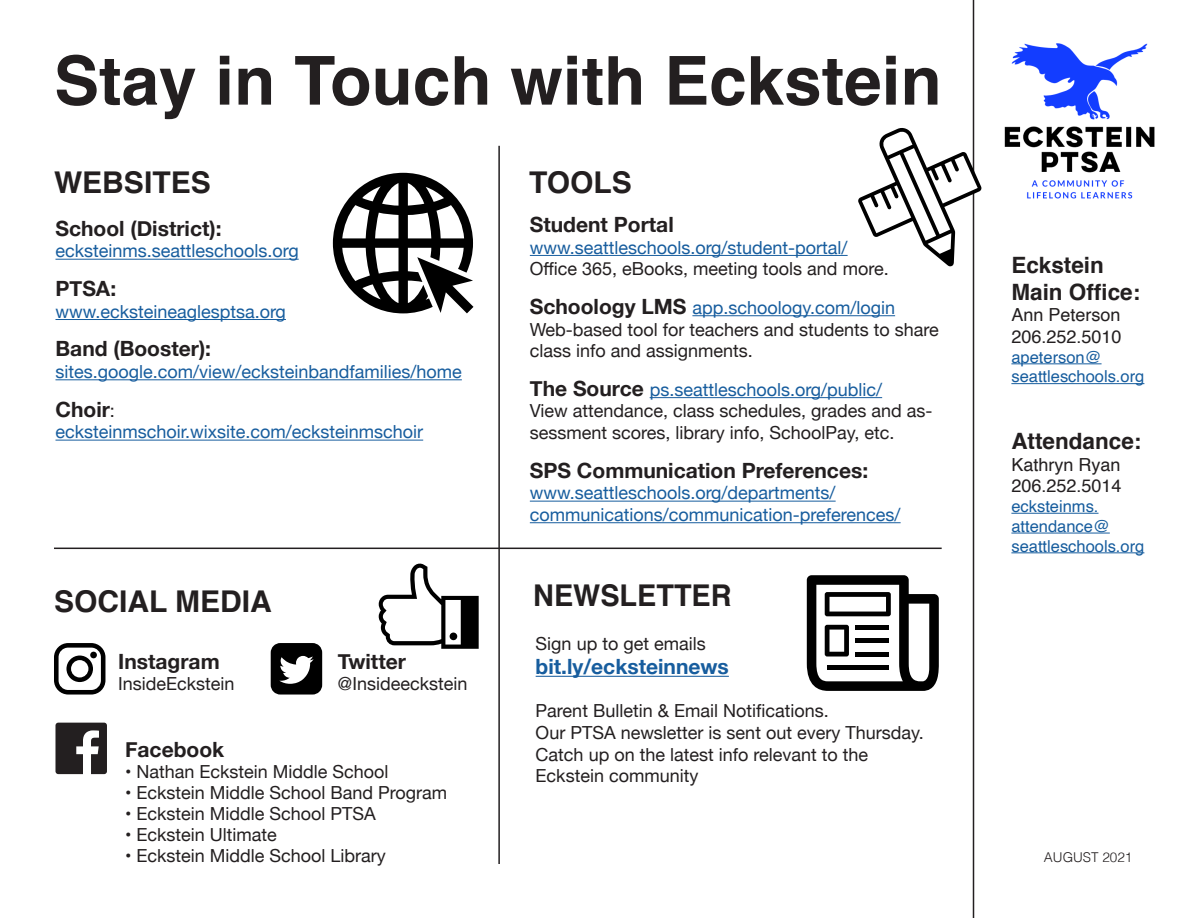
<style>
.page{position:relative;width:1188px;height:918px;background:#fff}
.page>*{position:absolute;margin:0;border:0;box-sizing:border-box;transform-origin:0 0}
.t1{font:700 67.5px "Helvetica";color:#231f20}
.t2{font:700 30px "Helvetica";color:#231f20}
.t3{font:700 30px "Helvetica";color:#231f20;scale:.96 1}
.t4{font:700 22.5px "Helvetica";color:#231f20}
.t5{font:700 21px "Helvetica Neue";color:#231f20}
.t6{font:700 21px "Helvetica Neue";color:#175d9e}
.t7{font:18px/21.6px "Helvetica Neue";color:#231f20}
.t8{font:18px/21.6px "Helvetica Neue";color:#175d9e}
.t9{font:18px "Helvetica";color:#231f20}
.t10{font:16.5px/19.8px "Helvetica";color:#175d9e}
.t11{font:300 13.5px "Helvetica";color:#231f20}
.s1{font-weight:400;font-size:18px}
.s2{color:#231f20}
.s3{font-weight:700;font-size:21px;color:#231f20}
</style>
<div class="page">
<hr style="left:1011px;top:363px;width:91px;height:1px;background:#175d9e">
<hr style="left:1011px;top:383px;width:133px;height:1px;background:#175d9e">
<hr style="left:1011px;top:513px;width:88px;height:1px;background:#175d9e">
<hr style="left:1011px;top:533px;width:99px;height:1px;background:#175d9e">
<hr style="left:1011px;top:552px;width:133px;height:1px;background:#175d9e">
<hr style="left:973px;top:0;width:1px;height:918px;background:#231f20">
<hr style="left:498px;top:146px;width:2px;height:718px;background:#231f20">
<hr style="left:54px;top:548px;width:888px;height:1px;background:#231f20">
<svg style="left:333px;top:173px;width:141px;height:140px"></svg>
<svg style="left:807px;top:575px;width:132px;height:116px"></svg>
<div style="left:855px;top:625px;width:33px;height:5px;background:#000"></div>
<div style="left:855px;top:638px;width:33px;height:5px;background:#000"></div>
<hr style="left:855px;top:652px;width:33px;height:4px;background:#000">
<div style="left:827px;top:665px;width:61px;height:5px;background:#000"></div>
<svg style="left:379px;top:563px;width:100px;height:86px"></svg>
<div style="left:450px;top:633px;width:7px;height:7px;background:#000;border-radius:50%"></div>
<hr style="left:56px;top:259px;width:243px;height:1px;background:#175d9e">
<hr style="left:56px;top:319px;width:230px;height:1px;background:#175d9e">
<hr style="left:56px;top:379px;width:406px;height:1px;background:#175d9e">
<hr style="left:56px;top:440px;width:367px;height:1px;background:#175d9e">
<hr style="left:536px;top:676px;width:193px;height:1px;background:#175d9e">
<hr style="left:530px;top:255px;width:318px;height:1px;background:#175d9e">
<hr style="left:692px;top:315px;width:203px;height:1px;background:#175d9e">
<hr style="left:650px;top:397px;width:232px;height:1px;background:#175d9e">
<hr style="left:530px;top:501px;width:306px;height:1px;background:#175d9e">
<hr style="left:530px;top:522px;width:371px;height:1px;background:#175d9e">
<svg style="left:55px;top:723px;width:52px;height:51px"></svg>
<svg style="left:54px;top:643px;width:51px;height:52px"></svg>
<svg style="left:271px;top:643px;width:51px;height:52px"></svg>
<img style="left:1004px;top:43px;width:151px;height:156px">
<svg style="left:858px;top:128px;width:124px;height:138px"></svg>
<p class="t1" style="left:54px;top:26px;width:889px">Stay in Touch with Eckstein</p>
<p class="t2" style="left:54px;top:158px;width:158px">WEBSITES</p>
<p class="t5" style="left:56px;top:212px;width:168px">School (District):</p>
<p class="t8" style="left:56px;top:241px;width:245px">ecksteinms.seattleschools.org</p>
<p class="t5" style="left:56px;top:272px;width:62px">PTSA:</p>
<p class="t8" style="left:56px;top:302px;width:232px">www.ecksteineaglesptsa.org</p>
<p class="t5" style="left:56px;top:332px;width:157px">Band (Booster):</p>
<p class="t8" style="left:56px;top:362px;width:408px">sites.google.com/view/ecksteinbandfamilies/home</p>
<p class="t5" style="left:56px;top:393px;width:61px">Choir<span class="s1">:</span></p>
<p class="t8" style="left:56px;top:422px;width:369px">ecksteinmschoir.wixsite.com/ecksteinmschoir</p>
<p class="t2" style="left:54px;top:578px;width:219px">SOCIAL MEDIA</p>
<p class="t5" style="left:118px;top:645px;width:103px">Instagram</p>
<p class="t7" style="left:118px;top:674px;width:118px">InsideEckstein</p>
<p class="t5" style="left:338px;top:645px;width:70px">Twitter</p>
<p class="t7" style="left:338px;top:674px;width:131px">@Insideeckstein</p>
<p class="t5" style="left:125px;top:733px;width:101px">Facebook</p>
<p class="t7" style="left:125px;top:762px;width:265px">• Nathan Eckstein Middle School</p>
<p class="t7" style="left:125px;top:783px;width:324px">• Eckstein Middle School Band Program</p>
<p class="t7" style="left:125px;top:804px;width:252px">• Eckstein Middle School PTSA</p>
<p class="t7" style="left:125px;top:825px;width:153px">• Eckstein Ultimate</p>
<p class="t7" style="left:125px;top:846px;width:262px">• Eckstein Middle School Library</p>
<p class="t2" style="left:529px;top:158px;width:104px">TOOLS</p>
<p class="t5" style="left:530px;top:208px;width:145px">Student Portal</p>
<p class="t8" style="left:530px;top:237px;width:360px">www.seattleschools.org/student-portal/<br><span class="s2">Office 365, eBooks, meeting tools and more.</span></p>
<p class="t8" style="left:530px;top:298px;width:367px"><span class="s3">Schoology LMS</span> app.schoology.com/login</p>
<p class="t7" style="left:530px;top:319px;width:411px">Web-based tool for teachers and students to share class info and assignments.</p>
<p class="t8" style="left:530px;top:380px;width:354px"><span class="s3">The Source</span> ps.seattleschools.org/public/</p>
<p class="t7" style="left:530px;top:401px;width:404px">View attendance, class schedules, grades and as&shy;sessment scores, library info, SchoolPay, etc.</p>
<p class="t5" style="left:530px;top:454px;width:340px">SPS Communication Preferences:</p>
<p class="t8" style="left:530px;top:483px;width:372px">www.seattleschools.org/departments/ communications/communication-preferences/</p>
<p class="t3" style="left:533px;top:571px;width:208px">NEWSLETTER</p>
<p class="t7" style="left:536px;top:634px;width:172px">Sign up to get emails</p>
<p class="t6" style="left:536px;top:650px;width:195px">bit.ly/ecksteinnews</p>
<p class="t7" style="left:536px;top:701px;width:295px">Parent Bulletin &amp; Email Notifications.</p>
<p class="t7" style="left:536px;top:723px;width:390px">Our PTSA newsletter is sent out every Thursday.<br>Catch up on the latest info relevant to the<br>Eckstein community</p>
<p class="t4" style="left:1011px;top:247px;width:94px">Eckstein</p>
<p class="t4" style="left:1011px;top:274px;width:130px">Main Office:</p>
<p class="t9" style="left:1011px;top:301px;width:111px">Ann Peterson</p>
<p class="t9" style="left:1011px;top:323px;width:112px">206.252.5010</p>
<p class="t10" style="left:1011px;top:347px;width:134px">apeterson@ seattleschools.org</p>
<p class="t4" style="left:1011px;top:423px;width:132px">Attendance:</p>
<p class="t9" style="left:1011px;top:450px;width:111px">Kathryn Ryan</p>
<p class="t9" style="left:1011px;top:472px;width:112px">206.252.5014</p>
<p class="t10" style="left:1011px;top:497px;width:134px">ecksteinms. attendance@ seattleschools.org</p>
<p class="t11" style="left:1044px;top:845px;width:90px">AUGUST 2021</p>
</div>
